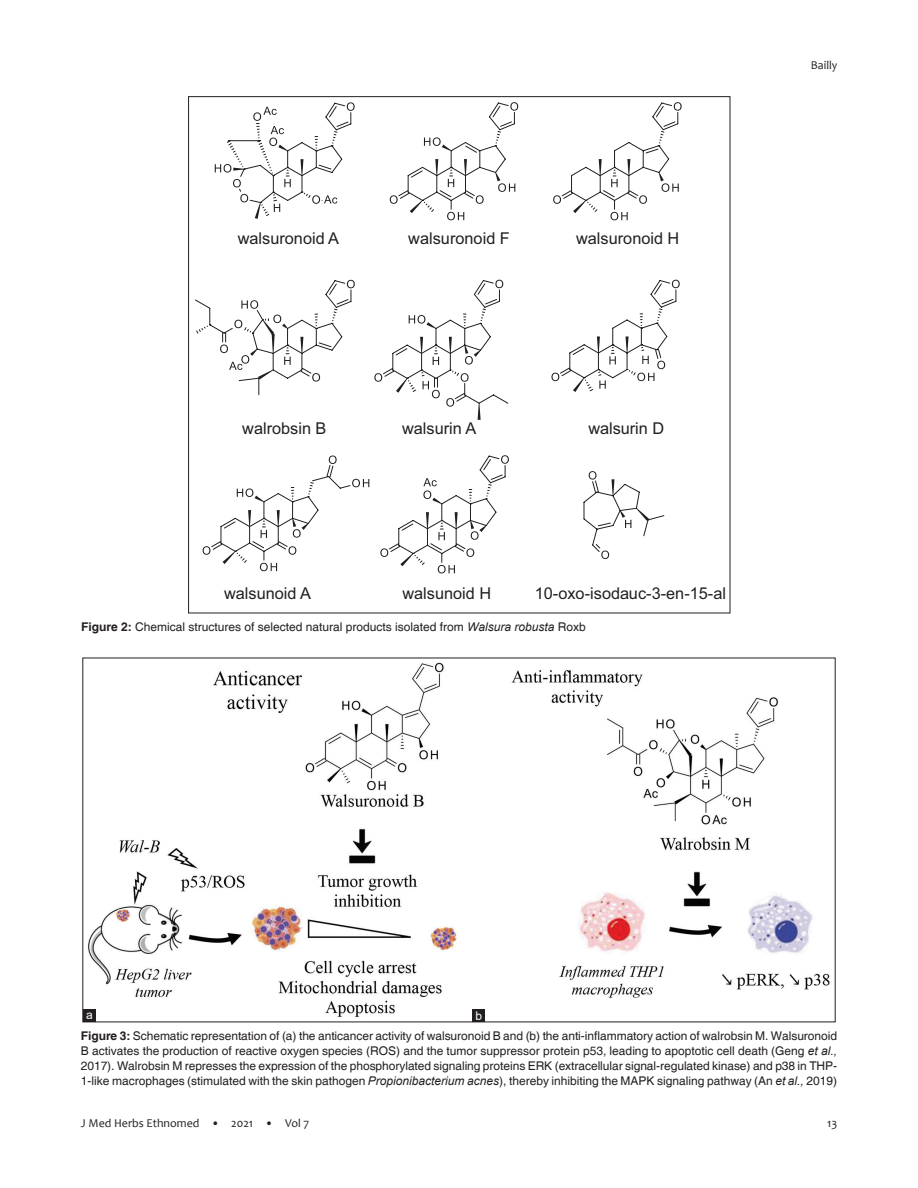
<style>
.page{position:relative;width:918px;height:1188px;background:#fff}
.page>*{position:absolute;margin:0;border:0;box-sizing:border-box;transform-origin:0 0}
.t1{font:16.35px "Arial";color:#231f20}
.FGC{font:12px/15px "Helvetica";color:#231f20;text-align:justify}
.RF{font:12px "Candara";color:#231f20}
.LABEL{font:12px "Arial";color:#fff}
.s1{font-weight:700}
.s2{font-style:italic}
</style>
<div class="page">
<svg style="left:215px;top:102px;width:140px;height:117px"></svg>
<svg style="left:583px;top:471px;width:82px;height:88px"></svg>
<svg style="left:195px;top:280px;width:160px;height:115px"></svg>
<svg style="left:390px;top:102px;width:128px;height:118px"></svg>
<svg style="left:553px;top:102px;width:129px;height:118px"></svg>
<svg style="left:551px;top:280px;width:129px;height:112px"></svg>
<svg style="left:374px;top:280px;width:135px;height:140px"></svg>
<svg style="left:380px;top:455px;width:129px;height:118px"></svg>
<svg style="left:203px;top:456px;width:166px;height:115px"></svg>
<img style="left:88px;top:662px;width:742px;height:355px">
<div style="left:472px;top:1009px;width:13px;height:13px;background:#231f20"></div>
<div style="left:83px;top:1009px;width:13px;height:13px;background:#231f20"></div>
<p class="t1" style="left:238px;top:227px;width:103px">walsuronoid A</p>
<p class="t1" style="left:408px;top:227px;width:103px">walsuronoid F</p>
<p class="t1" style="left:576px;top:227px;width:105px">walsuronoid H</p>
<p class="t1" style="left:242px;top:417px;width:86px">walrobsin B</p>
<p class="t1" style="left:402px;top:417px;width:76px">walsurin A</p>
<p class="t1" style="left:588px;top:417px;width:78px">walsurin D</p>
<p class="t1" style="left:535px;top:582px;width:193px">10-oxo-isodauc-3-en-15-al</p>
<p class="t1" style="left:224px;top:582px;width:88px">walsunoid A</p>
<p class="t1" style="left:402px;top:582px;width:90px">walsunoid H</p>
<p class="FGC" style="left:81px;top:620px;width:506px"><span class="s1">Figure 2:</span> Chemical structures of selected natural products isolated from <span class="s2">Walsura robusta</span> Roxb</p>
<p class="RF" style="left:811px;top:58px;width:28px">Bailly</p>
<p class="LABEL" style="left:86px;top:1006px;width:8px">a</p>
<p class="LABEL" style="left:476px;top:1007px;width:8px">b</p>
<p class="FGC" style="left:81px;top:1029px;width:758px"><span class="s1">Figure 3:</span> Schematic representation of (a) the anticancer activity of walsuronoid B and (b) the anti-inflammatory action of walrobsin M. Walsuronoid B activates the production of reactive oxygen species (ROS) and the tumor suppressor protein p53, leading to apoptotic cell death (Geng <span class="s2">et al., </span>2017). Walrobsin M represses the expression of the phosphorylated signaling proteins ERK (extracellular signal-regulated kinase) and p38 in THP-1-like macrophages (stimulated with the skin pathogen <span class="s2">Propionibacterium acnes</span>), thereby inhibiting the MAPK signaling pathway (An <span class="s2">et al.,</span> 2019)</p>
<p class="RF" style="left:81px;top:1115px;width:230px">J Med Herbs Ethnomed • 2021 • Vol 7</p>
<p class="RF" style="left:827px;top:1115px;width:12px">13</p>
</div>
